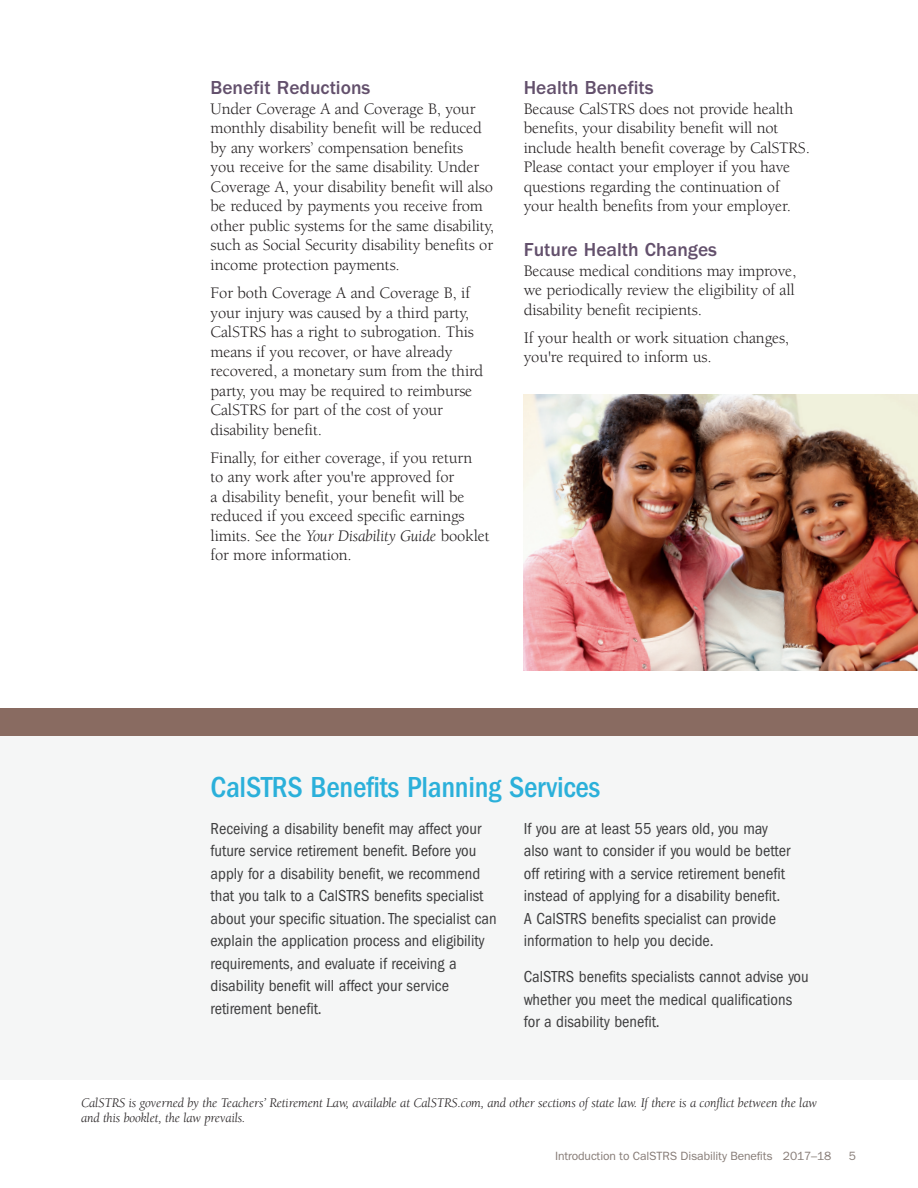
<style>
.page{position:relative;width:918px;height:1188px;background:#fff}
.page>*{position:absolute;margin:0;border:0;box-sizing:border-box;transform-origin:0 0}
.Headline_7{font:500 condensed 30px "ITC Franklin Gothic Std";letter-spacing:-.01em;color:#2bb0da}
.Headline_3{font:500 19.5px "ITC Franklin Gothic Std";color:#63506c}
.Body{font:16.5px/19.5px "Berkeley Std";letter-spacing:-.01em;color:#231f20}
.Callout_2{font:condensed 16.5px/22.5px "ITC Franklin Gothic Std";color:#3e3e3f}
.Body-2{font:italic 13.5px/15px "Berkeley Std";letter-spacing:-.01em;color:#231f20}
.Footer{font:12px "ITC Franklin Gothic Std";letter-spacing:-.01em;color:#867b76}
.s1{font-style:italic}
</style>
<div class="page">
<div style="left:0;top:737px;width:918px;height:343px;background:#f5f6f6"></div>
<div style="left:0;top:708px;width:918px;height:28px;background:#896b61"></div>
<img style="left:524px;top:395px;width:394px;height:276px">
<p class="Headline_3" style="left:211px;top:77px;width:161px">Benefit Reductions</p>
<p class="Body" style="left:211px;top:99px;width:285px">Under Coverage A and Coverage B, your monthly disability benefit will be reduced by any workers’ compensation benefits<br>you receive for the same disability. Under Coverage A, your disability benefit will also be reduced by payments you receive from other public systems for the same disability, such as Social Security disability benefits or income protection payments.</p>
<p class="Body" style="left:211px;top:283px;width:274px">For both Coverage A and Coverage B, if your injury was caused by a third party, CalSTRS has a right to subrogation. This means if you recover, or have already recovered, a monetary sum from the third party, you may be required to reimburse CalSTRS for part of the cost of your disability benefit.</p>
<p class="Body" style="left:211px;top:448px;width:280px">Finally, for either coverage, if you return<br>to any work after you're approved for<br>a disability benefit, your benefit will be reduced if you exceed specific earnings limits. See the <span class="s1">Your Disability Guide</span> booklet for more information.</p>
<p class="Headline_3" style="left:524px;top:77px;width:131px">Health Benefits</p>
<p class="Body" style="left:524px;top:99px;width:288px">Because CalSTRS does not provide health benefits, your disability benefit will not include health benefit coverage by CalSTRS.<br>Please contact your employer if you have questions regarding the continuation of your health benefits from your employer.</p>
<p class="Headline_3" style="left:524px;top:239px;width:195px">Future Health Changes</p>
<p class="Body" style="left:524px;top:261px;width:274px;text-align:justify">Because medical conditions may improve, we periodically review the eligibility of all disability benefit recipients.</p>
<p class="Body" style="left:524px;top:328px;width:267px">If your health or work situation changes, you're required to inform us.</p>
<p class="Headline_7" style="left:211px;top:770px;width:391px">CalSTRS Benefits Planning Services</p>
<p class="Callout_2" style="left:524px;top:817px;width:268px">If you are at least 55 years old, you may also want to consider if you would be better off retiring with a service retirement benefit instead of applying for a disability benefit.<br>A CalSTRS benefits specialist can provide information to help you decide.</p>
<p class="Callout_2" style="left:524px;top:966px;width:286px">CalSTRS benefits specialists cannot advise you whether you meet the medical qualifications for a disability benefit.</p>
<p class="Callout_2" style="left:211px;top:817px;width:288px">Receiving a disability benefit may affect your future service retirement benefit. Before you apply for a disability benefit, we recommend that you talk to a CalSTRS benefits specialist about your specific situation. The specialist can explain the application process and eligibility requirements, and evaluate if receiving a disability benefit will affect your service retirement benefit.</p>
<p class="Body-2" style="left:81px;top:1095px;width:737px">CalSTRS is governed by the Teachers’ Retirement Law, available at CalSTRS.com, and other sections of state law. If there is a conflict between the law and this booklet, the law prevails.</p>
<p class="Footer" style="left:555px;top:1149px;width:278px">Introduction to CalSTRS Disability Benefits 2017–18</p>
<p class="Footer" style="left:849px;top:1149px;width:9px">5</p>
</div>
